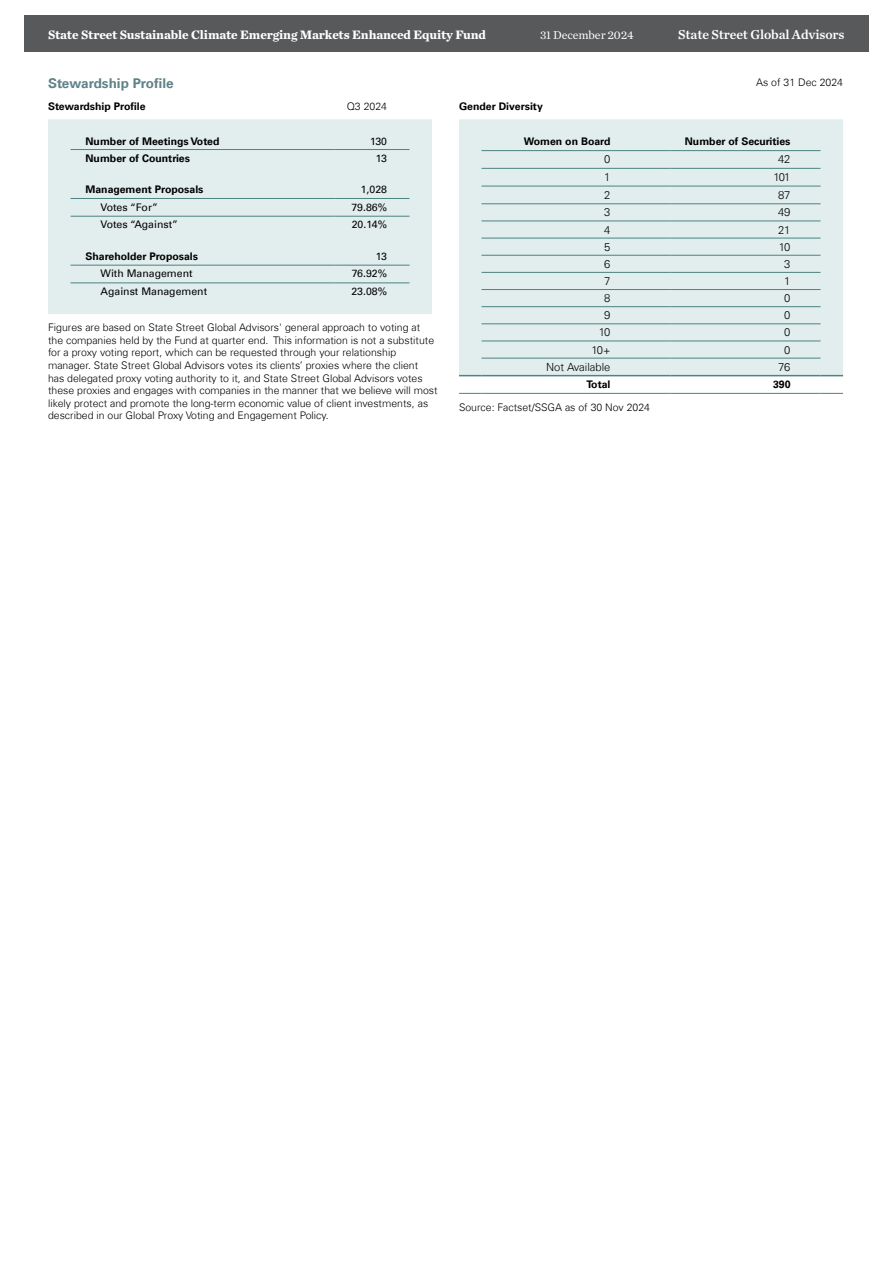
<style>
.page{position:relative;width:893px;height:1263px;background:#fff}
.page>*{position:absolute;margin:0;border:0;box-sizing:border-box;transform-origin:0 0}
.Factsheet_SSGA_Title_Back{font:13.5px "Chronicle Text G1 Semi";letter-spacing:-.01em;color:#fff}
.ESG_Caption{font:700 13.5px "Univers Com 65";color:#5f8289}
.Factsheet_Title_Back{font:700 12.75px "Chronicle Text G1";letter-spacing:-.01em;color:#fff}
.t1{font:12px "Chronicle Text G1";letter-spacing:-.01em;color:#fff}
.ESG_TD_Right{font:300 11.25px "Univers Com 45";color:#000}
.ESG_Text_7pt{font:300 10.5px/12.6px "Univers Com 45";color:#000}
.ESG_TH_Left{font:700 10.5px "Univers Com 65";color:#000}
.ESG_TD_Left{font:10.5px "Univers Com 55 Roman";color:#000}
.ESG_TH_Right{font:700 10.5px "Univers Com 65";color:#000}
.ESG_TD_Right-2{font:10.5px "Univers Com 55 Roman";color:#000}
.ESG_Sub_Caption{font:700 10.5px "Univers Com 65";color:#000}
.ESG_Caption_Date{font:300 10.5px "Univers Com 45";color:#000}
</style>
<div class="page">
<div style="left:24px;top:15px;width:844px;height:36px;background:#58595b"></div>
<div style="left:48px;top:119px;width:384px;height:195px;background:#e2eded"></div>
<hr style="left:70px;top:149px;width:264px;height:1px;background:#4c8384">
<hr style="left:334px;top:149px;width:76px;height:1px;background:#4c8384">
<hr style="left:70px;top:198px;width:264px;height:1px;background:#4c8384">
<hr style="left:334px;top:198px;width:76px;height:1px;background:#4c8384">
<hr style="left:70px;top:216px;width:264px;height:1px;background:#4c8384">
<hr style="left:334px;top:216px;width:76px;height:1px;background:#4c8384">
<hr style="left:70px;top:265px;width:264px;height:1px;background:#4c8384">
<hr style="left:70px;top:282px;width:264px;height:1px;background:#4c8384">
<hr style="left:334px;top:265px;width:76px;height:1px;background:#4c8384">
<hr style="left:334px;top:282px;width:76px;height:1px;background:#4c8384">
<div style="left:459px;top:119px;width:384px;height:256px;background:#e2eded"></div>
<hr style="left:482px;top:150px;width:188px;height:1px;background:#4c8384">
<hr style="left:670px;top:150px;width:150px;height:1px;background:#4c8384">
<hr style="left:482px;top:168px;width:188px;height:1px;background:#4c8384">
<hr style="left:482px;top:186px;width:188px;height:1px;background:#4c8384">
<hr style="left:670px;top:168px;width:150px;height:1px;background:#4c8384">
<hr style="left:670px;top:186px;width:150px;height:1px;background:#4c8384">
<hr style="left:482px;top:203px;width:188px;height:1px;background:#4c8384">
<hr style="left:670px;top:203px;width:150px;height:1px;background:#4c8384">
<hr style="left:482px;top:221px;width:188px;height:1px;background:#4c8384">
<hr style="left:670px;top:221px;width:150px;height:1px;background:#4c8384">
<hr style="left:482px;top:238px;width:188px;height:1px;background:#4c8384">
<hr style="left:670px;top:238px;width:150px;height:1px;background:#4c8384">
<hr style="left:482px;top:255px;width:188px;height:1px;background:#4c8384">
<hr style="left:670px;top:255px;width:150px;height:1px;background:#4c8384">
<hr style="left:482px;top:272px;width:188px;height:1px;background:#4c8384">
<hr style="left:670px;top:272px;width:150px;height:1px;background:#4c8384">
<hr style="left:482px;top:289px;width:188px;height:1px;background:#4c8384">
<hr style="left:670px;top:289px;width:150px;height:1px;background:#4c8384">
<hr style="left:482px;top:306px;width:188px;height:1px;background:#4c8384">
<hr style="left:670px;top:306px;width:150px;height:1px;background:#4c8384">
<hr style="left:482px;top:323px;width:188px;height:1px;background:#4c8384">
<hr style="left:670px;top:323px;width:150px;height:1px;background:#4c8384">
<hr style="left:482px;top:341px;width:188px;height:1px;background:#4c8384">
<hr style="left:670px;top:341px;width:150px;height:1px;background:#4c8384">
<hr style="left:482px;top:358px;width:188px;height:1px;background:#4c8384">
<hr style="left:670px;top:358px;width:150px;height:1px;background:#4c8384">
<svg style="left:459px;top:375px;width:23px;height:1px"></svg>
<hr style="left:482px;top:375px;width:188px;height:1px;background:#4c8384">
<hr style="left:670px;top:375px;width:150px;height:1px;background:#4c8384">
<svg style="left:820px;top:375px;width:23px;height:1px"></svg>
<svg style="left:459px;top:393px;width:23px;height:1px"></svg>
<hr style="left:482px;top:393px;width:188px;height:1px;background:#4c8384">
<hr style="left:670px;top:393px;width:150px;height:1px;background:#4c8384">
<svg style="left:820px;top:393px;width:23px;height:1px"></svg>
<p class="Factsheet_Title_Back" style="left:48px;top:24px;width:439px">State Street Sustainable Climate Emerging Markets Enhanced Equity Fund</p>
<p class="t1" style="left:540px;top:26px;width:95px">31 December 2024</p>
<p class="Factsheet_SSGA_Title_Back" style="left:678px;top:24px;width:168px">State Street Global Advisors</p>
<p class="ESG_Caption" style="left:48px;top:75px;width:127px">Stewardship Profile</p>
<p class="ESG_Caption_Date" style="left:756px;top:76px;width:88px">As of 31 Dec 2024</p>
<p class="ESG_Sub_Caption" style="left:48px;top:100px;width:99px">Stewardship Profile</p>
<p class="ESG_Caption_Date" style="left:347px;top:100px;width:42px">Q3 2024</p>
<p class="ESG_TH_Left" style="left:86px;top:135px;width:136px">Number of Meetings Voted</p>
<p class="ESG_TD_Right-2" style="left:370px;top:135px;width:19px">130</p>
<p class="ESG_TH_Left" style="left:86px;top:152px;width:106px">Number of Countries</p>
<p class="ESG_TD_Right-2" style="left:376px;top:152px;width:13px">13</p>
<p class="ESG_TH_Left" style="left:86px;top:183px;width:120px">Management Proposals</p>
<p class="ESG_TD_Right-2" style="left:361px;top:183px;width:28px">1,028</p>
<p class="ESG_TD_Left" style="left:100px;top:201px;width:59px">Votes “For”</p>
<p class="ESG_TD_Right-2" style="left:351px;top:201px;width:37px">79.86%</p>
<p class="ESG_TD_Left" style="left:100px;top:218px;width:79px">Votes “Against”</p>
<p class="ESG_TD_Right-2" style="left:352px;top:218px;width:37px">20.14%</p>
<p class="ESG_TH_Left" style="left:86px;top:250px;width:114px">Shareholder Proposals</p>
<p class="ESG_TD_Right-2" style="left:376px;top:249px;width:13px">13</p>
<p class="ESG_TD_Left" style="left:100px;top:267px;width:94px">With Management</p>
<p class="ESG_TD_Right-2" style="left:352px;top:267px;width:37px">76.92%</p>
<p class="ESG_TD_Left" style="left:100px;top:285px;width:108px">Against Management</p>
<p class="ESG_TD_Right-2" style="left:351px;top:285px;width:37px">23.08%</p>
<p class="ESG_Text_7pt" style="left:48px;top:321px;width:391px">Figures are based on State Street Global Advisors' general approach to voting at the companies held by the Fund at quarter end. This information is not a substitute for a proxy voting report, which can be requested through your relationship manager. State Street Global Advisors votes its clients’ proxies where the client<br>has delegated proxy voting authority to it, and State Street Global Advisors votes these proxies and engages with companies in the manner that we believe will most likely protect and promote the long-term economic value of client investments, as described in our Global Proxy Voting and Engagement Policy.</p>
<p class="ESG_Sub_Caption" style="left:459px;top:100px;width:85px">Gender Diversity</p>
<p class="ESG_TH_Right" style="left:524px;top:135px;width:88px">Women on Board</p>
<p class="ESG_TH_Right" style="left:685px;top:135px;width:107px">Number of Securities</p>
<p class="ESG_TD_Right" style="left:604px;top:152px;width:8px">0</p>
<p class="ESG_TD_Right" style="left:778px;top:152px;width:14px">42</p>
<p class="ESG_TD_Right" style="left:604px;top:170px;width:8px">1</p>
<p class="ESG_TD_Right" style="left:773px;top:170px;width:19px">101</p>
<p class="ESG_TD_Right" style="left:604px;top:188px;width:8px">2</p>
<p class="ESG_TD_Right" style="left:778px;top:188px;width:14px">87</p>
<p class="ESG_TD_Right" style="left:604px;top:206px;width:8px">3</p>
<p class="ESG_TD_Right" style="left:778px;top:206px;width:14px">49</p>
<p class="ESG_TD_Right" style="left:604px;top:223px;width:8px">4</p>
<p class="ESG_TD_Right" style="left:778px;top:223px;width:14px">21</p>
<p class="ESG_TD_Right" style="left:604px;top:240px;width:8px">5</p>
<p class="ESG_TD_Right" style="left:779px;top:240px;width:13px">10</p>
<p class="ESG_TD_Right" style="left:604px;top:257px;width:8px">6</p>
<p class="ESG_TD_Right" style="left:784px;top:257px;width:8px">3</p>
<p class="ESG_TD_Right" style="left:604px;top:274px;width:8px">7</p>
<p class="ESG_TD_Right" style="left:784px;top:274px;width:8px">1</p>
<p class="ESG_TD_Right" style="left:604px;top:291px;width:8px">8</p>
<p class="ESG_TD_Right" style="left:784px;top:291px;width:8px">0</p>
<p class="ESG_TD_Right" style="left:604px;top:308px;width:8px">9</p>
<p class="ESG_TD_Right" style="left:784px;top:308px;width:8px">0</p>
<p class="ESG_TD_Right" style="left:599px;top:326px;width:13px">10</p>
<p class="ESG_TD_Right" style="left:784px;top:326px;width:8px">0</p>
<p class="ESG_TD_Right" style="left:591px;top:343px;width:21px">10+</p>
<p class="ESG_TD_Right" style="left:784px;top:343px;width:8px">0</p>
<p class="ESG_TD_Right" style="left:546px;top:360px;width:66px">Not Available</p>
<p class="ESG_TD_Right" style="left:778px;top:360px;width:14px">76</p>
<p class="ESG_TH_Right" style="left:586px;top:378px;width:26px">Total</p>
<p class="ESG_TH_Right" style="left:773px;top:378px;width:19px">390</p>
<p class="ESG_Text_7pt" style="left:459px;top:401px;width:192px">Source: Factset/SSGA as of 30 Nov 2024</p>
</div>
